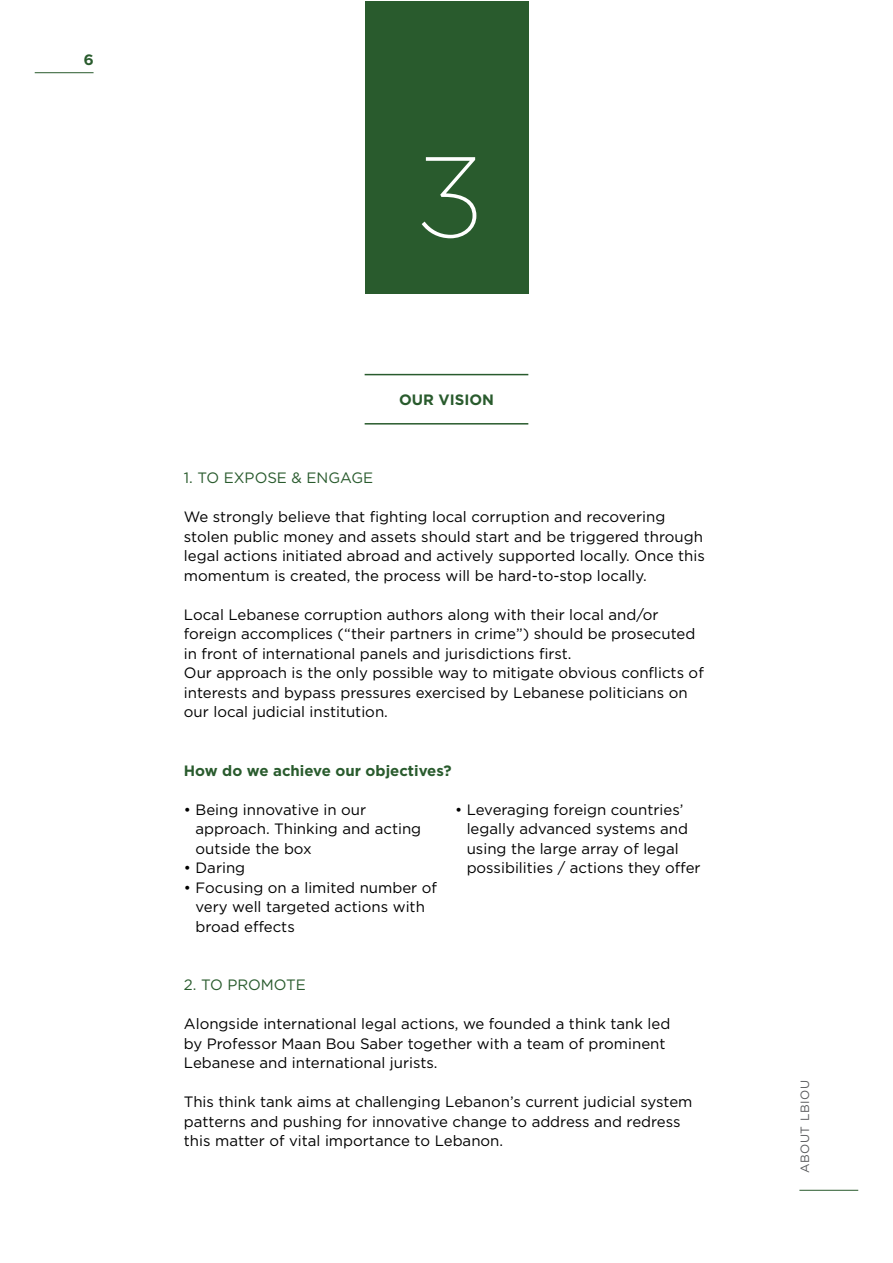
<style>
.page{position:relative;width:893px;height:1263px;background:#fff}
.page>*{position:absolute;margin:0;border:0;box-sizing:border-box;transform-origin:0 0}
.t1{font:200 114px "Gotham";color:#fff}
.t2{font:15px/19.5px "Gotham";color:#000}
.t3{font:700 15px "Gotham";color:#295b2d}
.t4{font:15px "Gotham";color:#295b2d}
.t5{font:700 15px "Filson Pro";color:#295b2d}
.t6{font:12px "Gotham";letter-spacing:.04em;color:#58595b}
</style>
<div class="page">
<hr style="left:35px;top:72px;width:59px;height:1px;background:#295b2d">
<hr style="left:799px;top:1190px;width:59px;height:1px;background:#295b2d">
<div style="left:365px;top:1px;width:163px;height:292px;background:#295b2d"></div>
<hr style="left:365px;top:423px;width:163px;height:2px;background:#295b2d">
<hr style="left:365px;top:374px;width:163px;height:1px;background:#295b2d">
<p class="t5" style="left:84px;top:51px;width:11px">6</p>
<h1 class="t1" style="left:418px;top:126px;width:66px">3</h1>
<p class="t3" style="left:399px;top:390px;width:96px">OUR VISION</p>
<p class="t4" style="left:184px;top:468px;width:191px">1. TO EXPOSE &amp; ENGAGE</p>
<p class="t2" style="left:184px;top:507px;width:522px">We strongly believe that fighting local corruption and recovering stolen public money and assets should start and be triggered through legal actions initiated abroad and actively supported locally. Once this momentum is created, the process will be hard-to-stop locally.</p>
<p class="t2" style="left:184px;top:604px;width:521px">Local Lebanese corruption authors along with their local and/or foreign accomplices (“their partners in crime”) should be prosecuted in front of international panels and jurisdictions first.<br>Our approach is the only possible way to mitigate obvious conflicts of interests and bypass pressures exercised by Lebanese politicians on our local judicial institution.</p>
<p class="t3" style="left:184px;top:760px;width:269px">How do we achieve our objectives?</p>
<p class="t2" style="left:196px;top:799px;width:227px;text-indent:-12px">• Being innovative in our approach. Thinking and acting outside the box</p>
<p class="t2" style="left:184px;top:858px;width:63px">• Daring</p>
<p class="t2" style="left:196px;top:877px;width:243px;text-indent:-12px">• Focusing on a limited number of very well targeted actions with broad effects</p>
<p class="t2" style="left:467px;top:799px;width:235px;text-indent:-12px">• Leveraging foreign countries’ legally advanced systems and using the large array of legal possibilities / actions they offer</p>
<p class="t4" style="left:184px;top:975px;width:123px">2. TO PROMOTE</p>
<p class="t2" style="left:184px;top:1014px;width:488px">Alongside international legal actions, we founded a think tank led by Professor Maan Bou Saber together with a team of prominent<br>Lebanese and international jurists.</p>
<p class="t2" style="left:184px;top:1092px;width:510px">This think tank aims at challenging Lebanon’s current judicial system patterns and pushing for innovative change to address and redress this matter of vital importance to Lebanon.</p>
<p class="t6" style="left:797px;top:1173px;width:94px;rotate:-90deg">ABOUT LBIOU</p>
</div>
